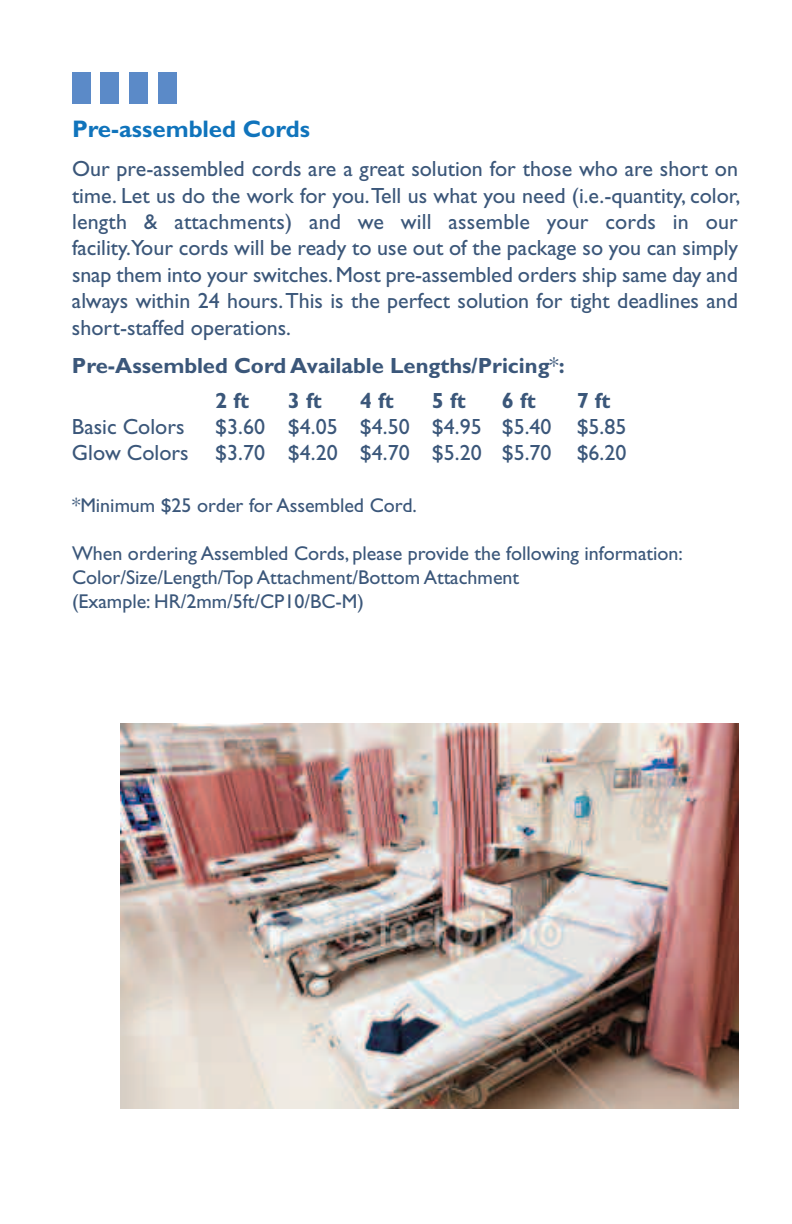
<style>
.page{position:relative;width:792px;height:1224px;background:#fff}
.page>*{position:absolute;margin:0;border:0;box-sizing:border-box;transform-origin:0 0}
.t1{font:700 24px "Gill Sans";color:#1074bc}
.t2{font:22px/26.4px "Gill Sans";color:#3b577a;text-align:justify}
.t3{font:700 22px/35px "Gill Sans";color:#3b577a}
.t4{font:20px/24px "Gill Sans";color:#3b577a}
.s1{font-weight:400}
</style>
<div class="page">
<img style="left:121px;top:724px;width:618px;height:385px">
<div style="left:72px;top:72px;width:18px;height:31px;background:#5b8ac8"></div>
<div style="left:101px;top:72px;width:18px;height:31px;background:#5b8ac8"></div>
<div style="left:130px;top:72px;width:18px;height:31px;background:#5b8ac8"></div>
<div style="left:158px;top:72px;width:19px;height:31px;background:#5b8ac8"></div>
<p class="t1" style="left:72px;top:120px;width:240px">Pre-assembled Cords</p>
<p class="t2" style="left:72px;top:158px;width:670px">Our pre-assembled cords are a great solution for those who are short on time. Let us do the work for you.Tell us what you need (i.e.-quantity, color, length &amp; attachments) and we will assemble your cords in our facility.Your cords will be ready to use out of the package so you can simply snap them into your switches.Most pre-assembled orders ship same day and always within 24 hours.This is the perfect solution for tight deadlines and short-staffed operations.</p>
<p class="t3" style="left:215px;top:350px;width:351px;text-indent:-143px">Pre-Assembled Cord Available Lengths/Pricing<span class="s1">*</span>:<br>2 ft</p>
<p class="t3" style="left:288px;top:385px;width:35px">3 ft</p>
<p class="t3" style="left:360px;top:385px;width:35px">4 ft</p>
<p class="t3" style="left:432px;top:385px;width:35px">5 ft</p>
<p class="t3" style="left:502px;top:385px;width:35px">6 ft</p>
<p class="t3" style="left:577px;top:385px;width:35px">7 ft</p>
<p class="t2" style="left:72px;top:416px;width:556px;text-align:right">$3.60 $4.05 $4.50 $4.95 $5.40 $5.85<br>Glow Colors $3.70 $4.20 $4.70 $5.20 $5.70 $6.20</p>
<p class="t4" style="left:72px;top:495px;width:347px">*Minimum $25 order for Assembled Cord.</p>
<p class="t4" style="left:72px;top:543px;width:612px">When ordering Assembled Cords, please provide the following information:<br>Color/Size/Length/Top Attachment/Bottom Attachment<br>(Example: HR/2mm/5ft/CP10/BC-M)</p>
<p class="t2" style="left:72px;top:416px;width:114px">Basic Colors</p>
</div>
